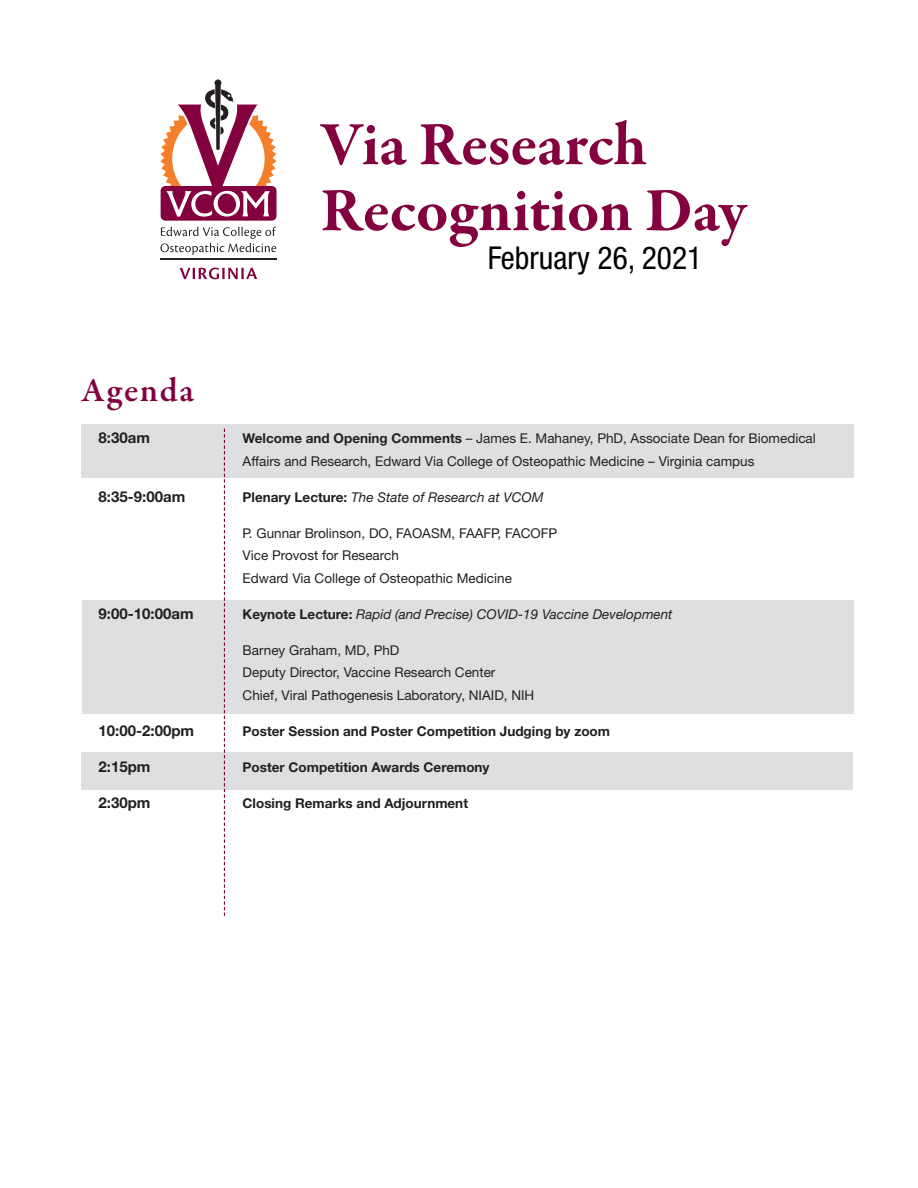
<style>
.page{position:relative;width:918px;height:1188px;background:#fff}
.page>*{position:absolute;margin:0;border:0;box-sizing:border-box;transform-origin:0 0}
.t1{font:700 63px "Garamond Premr Pro";color:#83013e}
.Main_header{font:600 34.5px "Garamond Premr Pro";letter-spacing:.05em;color:#83013e}
.t2{font:condensed 31.5px "Helvetica Neue LT Std";color:#000}
.Agenda{font:700 15px "Helvetica Neue LT Std";color:#231f20}
.Agenda-2{font:13.5px/22.5px "Helvetica Neue LT Std";color:#231f20}
.Agenda-3{font:700 13.5px "Helvetica Neue LT Std";color:#231f20}
.Agenda-4{font:italic 13.5px "Helvetica Neue LT Std";color:#231f20}
.s1{font-weight:700}
.s2{font-weight:700;font-style:normal}
</style>
<div class="page">
<div style="left:81px;top:753px;width:771px;height:37px;background:#dedfe0"></div>
<div style="left:82px;top:424px;width:772px;height:54px;background:#dedfe0"></div>
<div style="left:82px;top:601px;width:772px;height:113px;background:#dedfe0"></div>
<svg style="left:224px;top:429px;width:1px;height:487px"></svg>
<div style="left:161px;top:186px;width:116px;height:35px;background:#83013e;border-radius:5px"></div>
<hr style="left:160px;top:258px;width:117px;height:2px;background:#231f20">
<svg style="left:160px;top:227px;width:116px;height:28px"></svg>
<svg style="left:160px;top:80px;width:116px;height:137px"></svg>
<svg style="left:180px;top:268px;width:77px;height:11px"></svg>
<p class="t1" style="left:320px;top:106px;width:328px">Via Research</p>
<p class="t1" style="left:320px;top:172px;width:428px">Recognition Day</p>
<p class="t2" style="left:488px;top:240px;width:216px">February 26, 2021</p>
<p class="Main_header" style="left:82px;top:369px;width:114px">Agenda</p>
<p class="Agenda" style="left:99px;top:429px;width:53px">8:30am</p>
<p class="Agenda-2" style="left:243px;top:427px;width:575px"><span class="s1">Welcome and Opening Comments</span> – James E. Mahaney, PhD, Associate Dean for Biomedical<br>Affairs and Research, Edward Via College of Osteopathic Medicine – Virginia campus</p>
<p class="Agenda" style="left:99px;top:487px;width:88px">8:35-9:00am</p>
<p class="Agenda-4" style="left:243px;top:489px;width:302px"><span class="s2">Plenary Lecture:</span> The State of Research at VCOM</p>
<p class="Agenda-2" style="left:243px;top:522px;width:316px">P. Gunnar Brolinson, DO, FAOASM, FAAFP, FACOFP<br>Vice Provost for Research<br>Edward Via College of Osteopathic Medicine</p>
<p class="Agenda" style="left:99px;top:604px;width:97px">9:00-10:00am</p>
<p class="Agenda-4" style="left:243px;top:606px;width:431px"><span class="s2">Keynote Lecture:</span> Rapid (and Precise) COVID-19 Vaccine Development</p>
<p class="Agenda-2" style="left:243px;top:639px;width:293px">Barney Graham, MD, PhD<br>Deputy Director, Vaccine Research Center<br>Chief, Viral Pathogenesis Laboratory, NIAID, NIH</p>
<p class="Agenda" style="left:99px;top:721px;width:97px">10:00-2:00pm</p>
<p class="Agenda-3" style="left:243px;top:723px;width:369px">Poster Session and Poster Competition Judging by zoom</p>
<p class="Agenda" style="left:99px;top:757px;width:53px">2:15pm</p>
<p class="Agenda-3" style="left:243px;top:759px;width:248px">Poster Competition Awards Ceremony</p>
<p class="Agenda" style="left:99px;top:793px;width:53px">2:30pm</p>
<p class="Agenda-3" style="left:243px;top:795px;width:227px">Closing Remarks and Adjournment</p>
</div>
